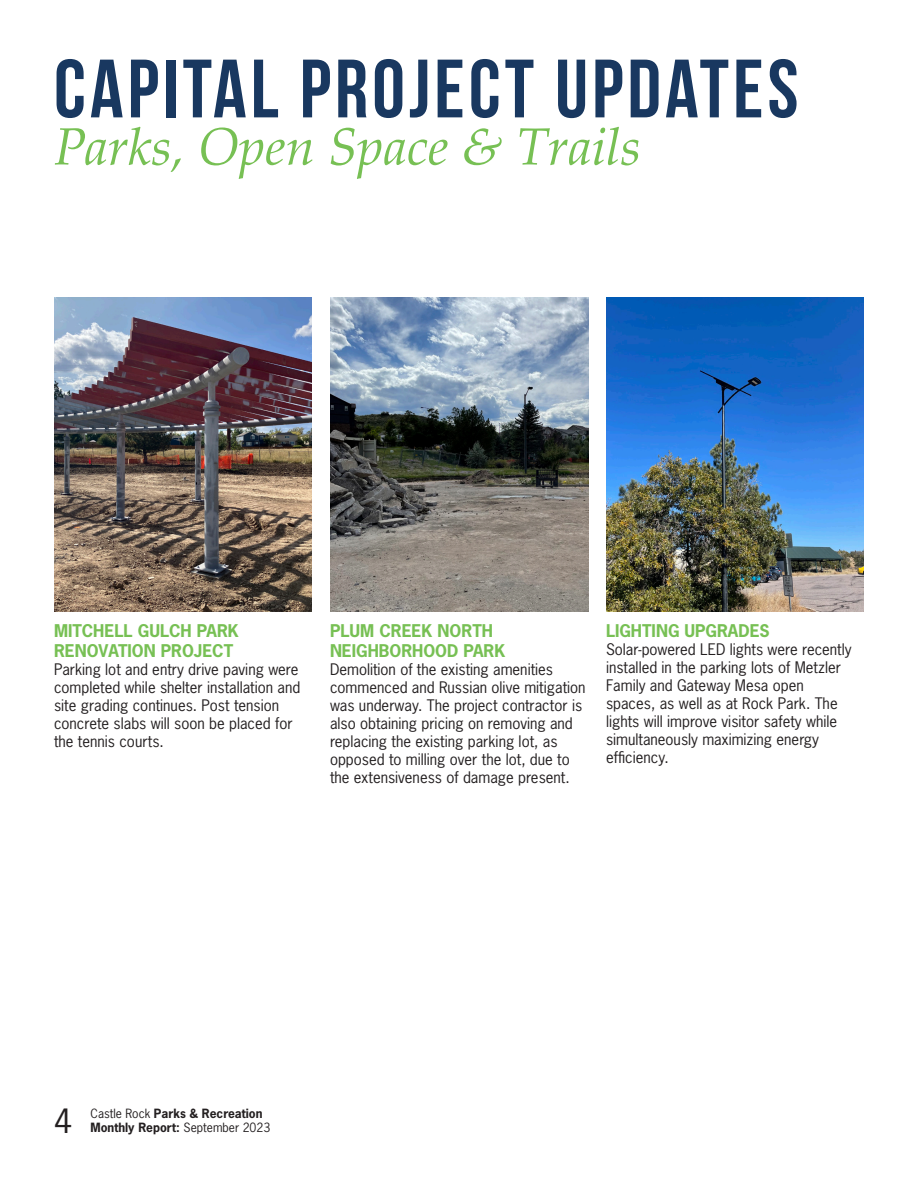
<style>
.page{position:relative;width:918px;height:1188px;background:#fff}
.page>*{position:absolute;margin:0;border:0;box-sizing:border-box;transform-origin:0 0}
.t1{font:82.5px "Bebas Neue";letter-spacing:.05em;color:#193860}
.t2{font:italic 52.5px "Palatino Linotype";color:#77c054}
.t3{font:31.5px "News Gothic Std";color:#231f20}
.t4{font:700 16.5px/19.5px "News Gothic Std";color:#77c054}
.t5{font:15px/18px "News Gothic Std";color:#231f20}
.t6{font:700 12px/14.4px "News Gothic Std";color:#231f20}
.s1{font-weight:400}
</style>
<div class="page">
<img style="left:330px;top:297px;width:258px;height:315px">
<img style="left:606px;top:297px;width:258px;height:315px">
<img style="left:54px;top:297px;width:258px;height:315px">
<p class="t1" style="left:54px;top:44px;width:746px">CAPITAL PROJECT UPDATES</p>
<p class="t2" style="left:54px;top:109px;width:589px">Parks, Open Space &amp; Trails</p>
<p class="t4" style="left:54px;top:621px;width:186px">MITCHELL GULCH PARK<br>RENOVATION PROJECT</p>
<p class="t5" style="left:54px;top:660px;width:248px">Parking lot and entry drive paving were completed while shelter installation and site grading continues. Post tension concrete slabs will soon be placed for the tennis courts.</p>
<p class="t4" style="left:330px;top:621px;width:177px">PLUM CREEK NORTH<br>NEIGHBORHOOD PARK</p>
<p class="t5" style="left:330px;top:660px;width:257px">Demolition of the existing amenities commenced and Russian olive mitigation was underway. The project contractor is also obtaining pricing on removing and replacing the existing parking lot, as opposed to milling over the lot, due to the extensiveness of damage present.</p>
<p class="t4" style="left:606px;top:621px;width:165px">LIGHTING UPGRADES</p>
<p class="t5" style="left:606px;top:641px;width:247px">Solar-powered LED lights were recently installed in the parking lots of Metzler Family and Gateway Mesa open spaces, as well as at Rock Park. The lights will improve visitor safety while simultaneously maximizing energy efficiency.</p>
<h3 class="t3" style="left:54px;top:1101px;width:20px">4</h3>
<p class="t6" style="left:91px;top:1106px;width:181px"><span class="s1">Castle Rock</span> Parks &amp; Recreation<br>Monthly Report: <span class="s1">September 2023</span></p>
</div>
